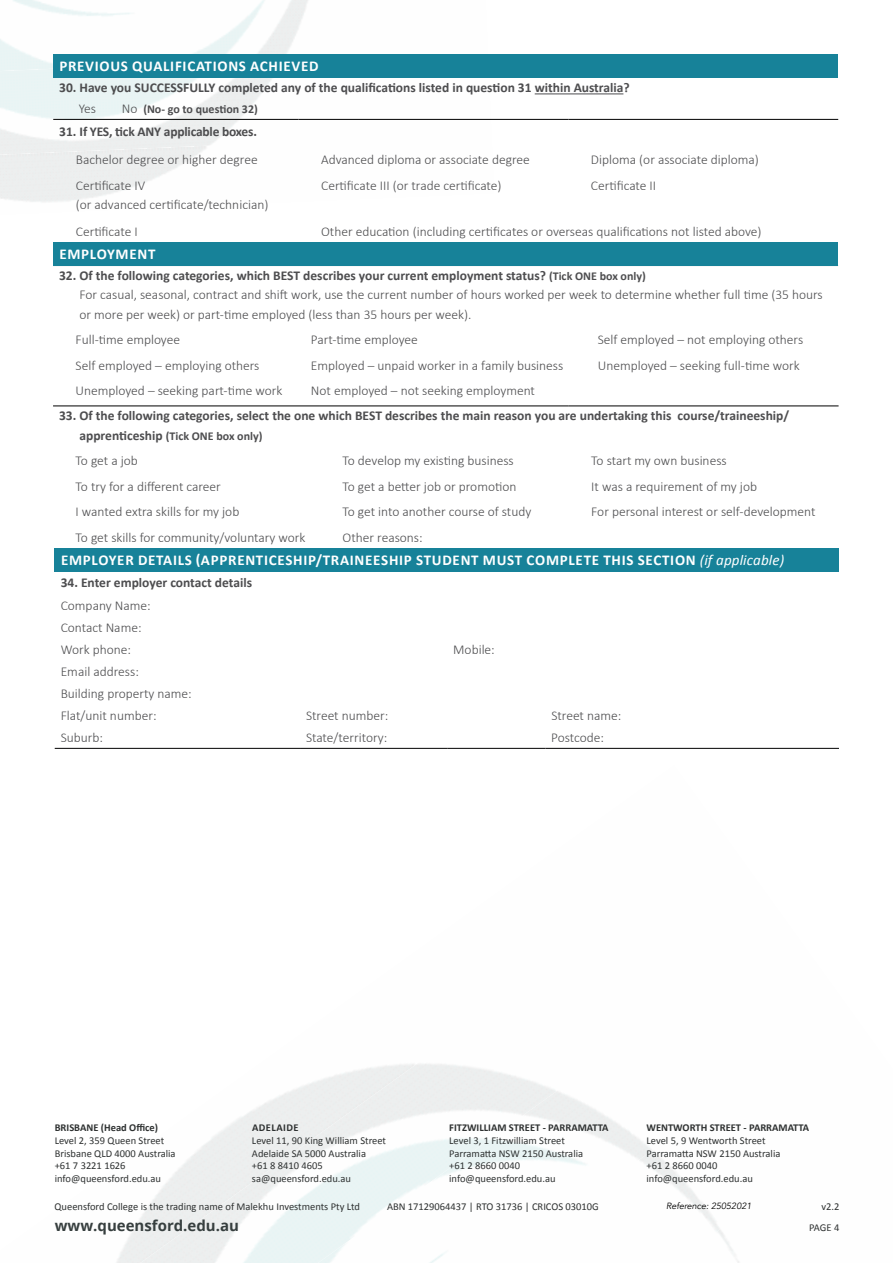
<style>
.page{position:relative;width:893px;height:1263px;background:#fff}
.page>*{position:absolute;margin:0;border:0;box-sizing:border-box;transform-origin:0 0}
.t1{font:700 15px "Calibri";letter-spacing:.05em;color:#fff}
.t2{font:700 15px "Open Sans";color:#373f3f}
.t3{font:300 13.5px/22.2px "Calibri";color:#4d4d4f}
.t4{font:700 13.5px "Calibri";color:#4d4d4f}
.t5{font:700 12px "Calibri";color:#4d4d4f}
.t6{font:10.5px/12.6px "Calibri";color:#2e3131}
.t7{font:700 10.5px "Calibri";color:#2e3131}
.t8{font:700 10.5px "Calibri";letter-spacing:.04em;color:#2e3131}
.t9{font:italic 9px "Avenir";color:#000}
.s1{font-weight:300;font-size:13.5px}
.s2{font-weight:700}
.s3{font-weight:700;font-size:12px}
.s4{font-size:13.5px}
.s5{font-weight:400;font-style:italic}
</style>
<div class="page">
<img style="left:0;top:77px;width:491px;height:90px">
<img style="left:0;top:1px;width:488px;height:83px">
<img style="left:159px;top:1177px;width:580px;height:86px">
<img style="left:220px;top:1261px;width:520px;height:2px">
<div style="left:55px;top:548px;width:784px;height:23px;background:#178299"></div>
<hr style="left:55px;top:748px;width:245px;height:1px;background:#000">
<hr style="left:300px;top:748px;width:147px;height:1px;background:#000">
<hr style="left:447px;top:748px;width:98px;height:1px;background:#000">
<hr style="left:545px;top:748px;width:294px;height:1px;background:#000">
<hr style="left:53px;top:265px;width:235px;height:1px;background:#000">
<hr style="left:288px;top:265px;width:287px;height:1px;background:#000">
<hr style="left:575px;top:265px;width:263px;height:1px;background:#000">
<div style="left:53px;top:242px;width:785px;height:23px;background:#178299"></div>
<hr style="left:53px;top:406px;width:267px;height:1px;background:#000">
<hr style="left:320px;top:406px;width:249px;height:1px;background:#000">
<hr style="left:569px;top:406px;width:270px;height:1px;background:#000">
<div style="left:53px;top:54px;width:785px;height:23px;background:#178299"></div>
<hr style="left:53px;top:119px;width:246px;height:1px;background:#000">
<hr style="left:299px;top:119px;width:269px;height:1px;background:#000">
<hr style="left:568px;top:119px;width:270px;height:1px;background:#000">
<hr style="left:535px;top:93px;width:88px;height:1px;background:#4d4d4f">
<p class="t1" style="left:59px;top:56px;width:261px">PREVIOUS QUALIFICATIONS ACHIEVED</p>
<p class="t4" style="left:59px;top:78px;width:572px">30. Have you SUCCESSFULLY completed any of the qualifications listed in question 31 within Australia?</p>
<p class="t3" style="left:79px;top:98px;width:19px">Yes</p>
<p class="t5" style="left:122px;top:101px;width:137px"><span class="s1">No</span> (No- go to question 32)</p>
<p class="t4" style="left:59px;top:122px;width:199px">31. If YES, tick ANY applicable boxes.</p>
<p class="t3" style="left:76px;top:149px;width:183px">Bachelor degree or higher degree</p>
<p class="t3" style="left:321px;top:149px;width:210px">Advanced diploma or associate degree</p>
<p class="t3" style="left:591px;top:149px;width:169px">Diploma (or associate diploma)</p>
<p class="t3" style="left:76px;top:176px;width:194px;line-height:19.5px">Certificate IV<br>(or advanced certificate/technician)</p>
<p class="t3" style="left:321px;top:174px;width:182px">Certificate III (or trade certificate)</p>
<p class="t3" style="left:591px;top:174px;width:67px">Certificate II</p>
<p class="t3" style="left:76px;top:220px;width:63px">Certificate I</p>
<p class="t3" style="left:321px;top:220px;width:442px">Other education (including certificates or overseas qualifications not listed above)</p>
<p class="t1" style="left:59px;top:244px;width:98px">EMPLOYMENT</p>
<p class="t3" style="left:79px;top:266px;width:745px;line-height:19.5px;text-indent:-20px"><span class="s2">32. Of the following categories, which BEST describes your current employment status?</span> <span class="s3">(Tick ONE box only)<br></span>For casual, seasonal, contract and shift work, use the current number of hours worked per week to determine whether full time (35 hours or more per week) or part-time employed (less than 35 hours per week).</p>
<p class="t3" style="left:76px;top:329px;width:106px">Full-time employee</p>
<p class="t3" style="left:311px;top:329px;width:108px">Part-time employee</p>
<p class="t3" style="left:598px;top:329px;width:207px">Self employed – not employing others</p>
<p class="t3" style="left:76px;top:354px;width:185px">Self employed – employing others</p>
<p class="t3" style="left:311px;top:354px;width:254px">Employed – unpaid worker in a family business</p>
<p class="t3" style="left:598px;top:354px;width:203px">Unemployed – seeking full-time work</p>
<p class="t3" style="left:76px;top:380px;width:208px">Unemployed – seeking part-time work</p>
<p class="t3" style="left:311px;top:380px;width:226px">Not employed – not seeking employment</p>
<p class="t4" style="left:59px;top:406px;width:732px">33. Of the following categories, select the one which BEST describes the main reason you are undertaking this course/traineeship/</p>
<p class="t5" style="left:79px;top:427px;width:185px"><span class="s4">apprenticeship</span> (Tick ONE box only)</p>
<p class="t3" style="left:76px;top:450px;width:64px">To get a job</p>
<p class="t3" style="left:343px;top:450px;width:173px">To develop my existing business</p>
<p class="t3" style="left:591px;top:450px;width:137px">To start my own business</p>
<p class="t3" style="left:76px;top:475px;width:147px">To try for a different career</p>
<p class="t3" style="left:343px;top:475px;width:175px">To get a better job or promotion</p>
<p class="t3" style="left:591px;top:475px;width:167px">It was a requirement of my job</p>
<p class="t3" style="left:76px;top:501px;width:165px">I wanted extra skills for my job</p>
<p class="t3" style="left:343px;top:501px;width:190px">To get into another course of study</p>
<p class="t3" style="left:591px;top:501px;width:226px">For personal interest or self-development</p>
<p class="t3" style="left:76px;top:526px;width:231px">To get skills for community/voluntary work</p>
<p class="t3" style="left:343px;top:526px;width:82px">Other reasons:</p>
<p class="t1" style="left:61px;top:550px;width:725px">EMPLOYER DETAILS (APPRENTICESHIP/TRAINEESHIP STUDENT MUST COMPLETE THIS SECTION <span class="s5">(if applicable)</span></p>
<p class="t4" style="left:61px;top:573px;width:193px">34. Enter employer contact details</p>
<p class="t3" style="left:61px;top:594px;width:91px">Company Name:<br>Contact Name:<br>Work phone:</p>
<p class="t3" style="left:453px;top:638px;width:43px">Mobile:</p>
<p class="t3" style="left:61px;top:660px;width:133px">Email address:<br>Building property name:<br>Flat/unit number:</p>
<p class="t3" style="left:306px;top:704px;width:84px">Street number:</p>
<p class="t3" style="left:551px;top:704px;width:72px">Street name:</p>
<p class="t3" style="left:61px;top:727px;width:44px">Suburb:</p>
<p class="t3" style="left:306px;top:727px;width:83px">State/territory:</p>
<p class="t3" style="left:551px;top:727px;width:54px">Postcode:</p>
<p class="t7" style="left:55px;top:1120px;width:105px">BRISBANE (Head Office)</p>
<p class="t6" style="left:55px;top:1134px;width:122px">Level 2, 359 Queen Street<br>Brisbane QLD 4000 Australia +61 7 3221 1626 info@queensford.edu.au</p>
<p class="t8" style="left:252px;top:1120px;width:48px">ADELAIDE</p>
<p class="t6" style="left:252px;top:1134px;width:136px">Level 11, 90 King William Street<br>Adelaide SA 5000 Australia<br>+61 8 8410 4605 sa@queensford.edu.au</p>
<p class="t7" style="left:449px;top:1120px;width:161px">FITZWILLIAM STREET - PARRAMATTA</p>
<p class="t6" style="left:449px;top:1134px;width:135px">Level 3, 1 Fitzwilliam Street<br>Parramatta NSW 2150 Australia +61 2 8660 0040 info@queensford.edu.au</p>
<p class="t7" style="left:646px;top:1120px;width:164px">WENTWORTH STREET - PARRAMATTA</p>
<p class="t6" style="left:646px;top:1134px;width:135px">Level 5, 9 Wentworth Street<br>Parramatta NSW 2150 Australia +61 2 8660 0040 info@queensford.edu.au</p>
<p class="t9" style="left:666px;top:1200px;width:87px">Reference: 25052021</p>
<p class="t6" style="left:55px;top:1200px;width:307px">Queensford College is the trading name of Malekhu Investments Pty Ltd</p>
<p class="t6" style="left:387px;top:1200px;width:213px">ABN 17129064437 | RTO 31736 | CRICOS 03010G</p>
<p class="t6" style="left:821px;top:1200px;width:20px">v2.2</p>
<p class="t2" style="left:55px;top:1215px;width:186px">www.queensford.edu.au</p>
<p class="t6" style="left:809px;top:1221px;width:32px">PAGE 4</p>
</div>
